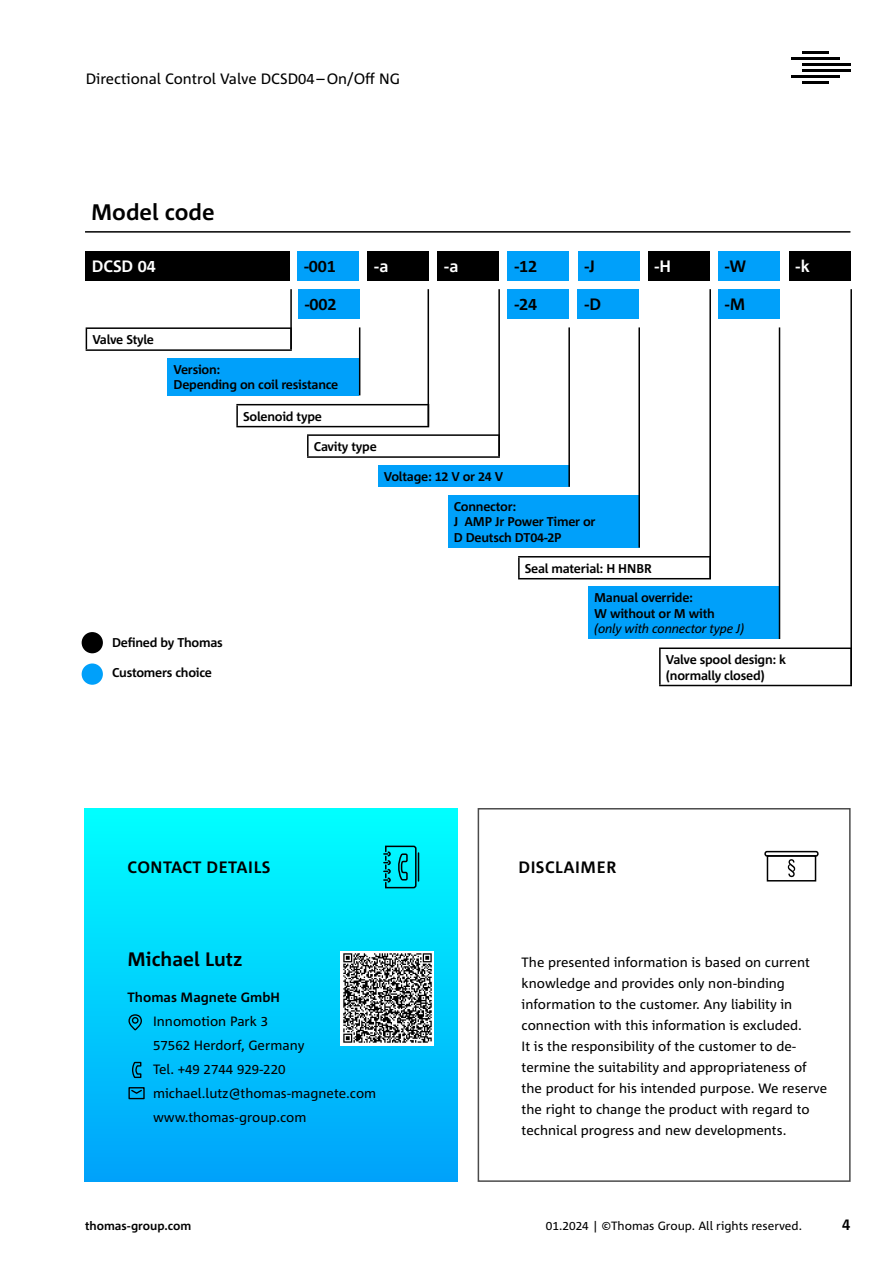
<style>
.page{position:relative;width:893px;height:1263px;background:#fff}
.page>*{position:absolute;margin:0;border:0;box-sizing:border-box;transform-origin:0 0}
.t1{font:700 22.5px "Corpid E1 s";color:#000}
.t2{font:700 19.5px "Corpid E1 s";color:#000}
.t3{font:700 16.5px "Corpid E1 s";color:#000}
.t4{font:700 16.5px "Corpid E1 s";color:#fff}
.t5{font:15px "Corpid E1 s";color:#000}
.t6{font:700 15px "Corpid E1 s";color:#000}
.t7{font:13.5px/21px "Corpid E1 s";color:#000}
.t8{font:700 13.5px "Corpid E1 s";color:#000}
.t9{font:700 12.75px/15.3px "Corpid E1 s";letter-spacing:-.02em;color:#000}
.t10{font:italic 12.75px "Corpid E1 s";letter-spacing:-.02em;color:#000}
.t11{font:12px "Corpid E1 s";color:#000}
.t12{font:700 12px "Corpid E1 s";color:#000}
</style>
<div class="page">
<hr style="left:802px;top:63px;width:48px;height:3px;background:#000">
<hr style="left:791px;top:57px;width:48px;height:2px;background:#000">
<hr style="left:802px;top:51px;width:27px;height:2px;background:#000">
<hr style="left:802px;top:70px;width:48px;height:2px;background:#000">
<hr style="left:791px;top:76px;width:48px;height:2px;background:#000">
<hr style="left:802px;top:82px;width:27px;height:2px;background:#000">
<div style="left:718px;top:289px;width:61px;height:30px;background:#00a0fa"></div>
<div style="left:297px;top:251px;width:62px;height:30px;background:#00a0fa"></div>
<div style="left:298px;top:289px;width:62px;height:30px;background:#00a0fa"></div>
<div style="left:85px;top:809px;width:372px;height:372px;background:linear-gradient(to bottom,#0ff,#01a2fa)"></div>
<svg style="left:382px;top:845px;width:38px;height:44px;background:#00b6c0"></svg>
<div style="left:478px;top:808px;width:373px;height:374px;border:2px solid #4b4b4b"></div>
<div style="left:767px;top:855px;width:49px;height:26px;border:2px solid #000"></div>
<div style="left:764px;top:851px;width:55px;height:6px;border:2px solid #000;border-radius:2px"></div>
<svg style="left:788px;top:859px;width:7px;height:18px"></svg>
<div style="left:340px;top:951px;width:94px;height:94px;background:#fff"></div>
<img style="left:343px;top:953px;width:89px;height:90px">
<div style="left:85px;top:251px;width:205px;height:30px;background:#000"></div>
<div style="left:367px;top:251px;width:62px;height:30px;background:#000"></div>
<div style="left:438px;top:251px;width:61px;height:30px;background:#000"></div>
<div style="left:508px;top:251px;width:61px;height:30px;background:#00a0fa"></div>
<div style="left:578px;top:251px;width:61px;height:30px;background:#00a0fa"></div>
<div style="left:648px;top:251px;width:61px;height:30px;background:#000"></div>
<hr style="left:86px;top:327px;width:206px;height:2px;background:#000">
<svg style="left:86px;top:329px;width:1px;height:20px"></svg>
<hr style="left:86px;top:349px;width:206px;height:2px;background:#000">
<hr style="left:518px;top:556px;width:193px;height:1px;background:#000">
<hr style="left:518px;top:557px;width:2px;height:21px;background:#000">
<hr style="left:518px;top:578px;width:193px;height:1px;background:#000">
<hr style="left:709px;top:289px;width:2px;height:289px;background:#000">
<div style="left:448px;top:495px;width:191px;height:52px;background:#00a0fa"></div>
<hr style="left:638px;top:327px;width:2px;height:220px;background:#000">
<div style="left:378px;top:465px;width:191px;height:22px;background:#00a0fa"></div>
<hr style="left:568px;top:327px;width:2px;height:160px;background:#000">
<hr style="left:307px;top:434px;width:193px;height:2px;background:#000">
<hr style="left:307px;top:436px;width:2px;height:20px;background:#000">
<hr style="left:307px;top:456px;width:193px;height:2px;background:#000">
<hr style="left:498px;top:289px;width:2px;height:167px;background:#000">
<hr style="left:236px;top:404px;width:193px;height:1px;background:#000">
<hr style="left:236px;top:405px;width:2px;height:21px;background:#000">
<hr style="left:236px;top:426px;width:193px;height:1px;background:#000">
<hr style="left:428px;top:289px;width:1px;height:137px;background:#000">
<div style="left:168px;top:358px;width:191px;height:37px;background:#00a0fa"></div>
<hr style="left:359px;top:327px;width:1px;height:68px;background:#000">
<div style="left:508px;top:289px;width:61px;height:30px;background:#00a0fa"></div>
<div style="left:578px;top:289px;width:61px;height:30px;background:#00a0fa"></div>
<hr style="left:290px;top:289px;width:2px;height:60px;background:#000">
<div style="left:82px;top:632px;width:21px;height:21px;background:#000;border-radius:50%"></div>
<div style="left:82px;top:663px;width:21px;height:22px;background:#00a0fa;border-radius:50%"></div>
<div style="left:718px;top:251px;width:62px;height:30px;background:#00a0fa"></div>
<div style="left:588px;top:586px;width:191px;height:53px;background:#00a0fa"></div>
<hr style="left:779px;top:327px;width:1px;height:312px;background:#000">
<div style="left:789px;top:251px;width:61px;height:30px;background:#000"></div>
<hr style="left:850px;top:289px;width:2px;height:396px;background:#000">
<hr style="left:659px;top:647px;width:193px;height:2px;background:#000">
<hr style="left:659px;top:649px;width:2px;height:36px;background:#000">
<hr style="left:659px;top:685px;width:193px;height:1px;background:#000">
<svg style="left:128px;top:1013px;width:15px;height:18px"></svg>
<svg style="left:131px;top:1061px;width:11px;height:18px"></svg>
<svg style="left:128px;top:1086px;width:17px;height:14px"></svg>
<hr style="left:85px;top:231px;width:765px;height:2px;background:#000">
<p class="t5" style="left:86px;top:69px;width:316px">Directional Control Valve DCSD04–On/Off NG</p>
<h1 class="t1" style="left:91px;top:198px;width:125px">Model code</h1>
<p class="t4" style="left:92px;top:256px;width:66px">DCSD 04</p>
<p class="t4" style="left:374px;top:256px;width:16px">-a</p>
<p class="t4" style="left:444px;top:256px;width:16px">-a</p>
<p class="t3" style="left:514px;top:256px;width:25px">-12</p>
<p class="t3" style="left:584px;top:256px;width:12px">-J</p>
<p class="t4" style="left:654px;top:256px;width:18px">-H</p>
<p class="t3" style="left:304px;top:256px;width:34px">-001</p>
<p class="t3" style="left:304px;top:294px;width:34px">-002</p>
<p class="t3" style="left:514px;top:294px;width:25px">-24</p>
<p class="t3" style="left:584px;top:294px;width:19px">-D</p>
<p class="t9" style="left:92px;top:332px;width:63px">Valve Style</p>
<p class="t9" style="left:174px;top:362px;width:166px">Version:<br>Depending on coil resistance</p>
<p class="t9" style="left:243px;top:408px;width:80px">Solenoid type</p>
<p class="t9" style="left:314px;top:439px;width:65px">Cavity type</p>
<p class="t9" style="left:384px;top:468px;width:121px">Voltage: 12 V or 24 V</p>
<p class="t9" style="left:454px;top:498px;width:143px">Connector:<br>J AMP Jr Power Timer or<br>D Deutsch DT04-2P</p>
<p class="t9" style="left:525px;top:560px;width:128px">Seal material: H HNBR</p>
<p class="t3" style="left:724px;top:256px;width:23px">-W</p>
<p class="t3" style="left:724px;top:294px;width:22px">-M</p>
<p class="t9" style="left:112px;top:635px;width:112px">Defined by Thomas</p>
<p class="t9" style="left:112px;top:665px;width:101px">Customers choice</p>
<p class="t9" style="left:594px;top:590px;width:122px">Manual override:<br>W without or M with</p>
<p class="t10" style="left:594px;top:620px;width:152px">(only with connector type J)</p>
<p class="t9" style="left:666px;top:652px;width:122px">Valve spool design: k (normally closed)</p>
<p class="t4" style="left:795px;top:256px;width:16px">-k</p>
<p class="t3" style="left:128px;top:856px;width:145px">CONTACT DETAILS</p>
<p class="t3" style="left:518px;top:856px;width:100px">DISCLAIMER</p>
<h2 class="t2" style="left:128px;top:947px;width:116px">Michael Lutz</h2>
<p class="t8" style="left:128px;top:988px;width:154px">Thomas Magnete GmbH</p>
<p class="t7" style="left:153px;top:1009px;width:225px;line-height:24px">Innomotion Park 3<br>57562 Herdorf, Germany<br>Tel. +49 2744 929-220 michael.lutz@thomas-magnete.com www.thomas-group.com</p>
<p class="t7" style="left:522px;top:952px;width:307px">The presented information is based on current knowledge and provides only non-binding information to the customer. Any liability in connection with this information is excluded.<br>It is the responsibility of the customer to de&shy;termine the suitability and appropriateness of the product for his intended purpose. We reserve the right to change the product with regard to technical progress and new developments.</p>
<p class="t12" style="left:85px;top:1218px;width:108px">thomas-group.com</p>
<p class="t11" style="left:546px;top:1218px;width:257px">01.2024 | ©Thomas Group. All rights reserved.</p>
<p class="t6" style="left:842px;top:1215px;width:10px">4</p>
</div>
